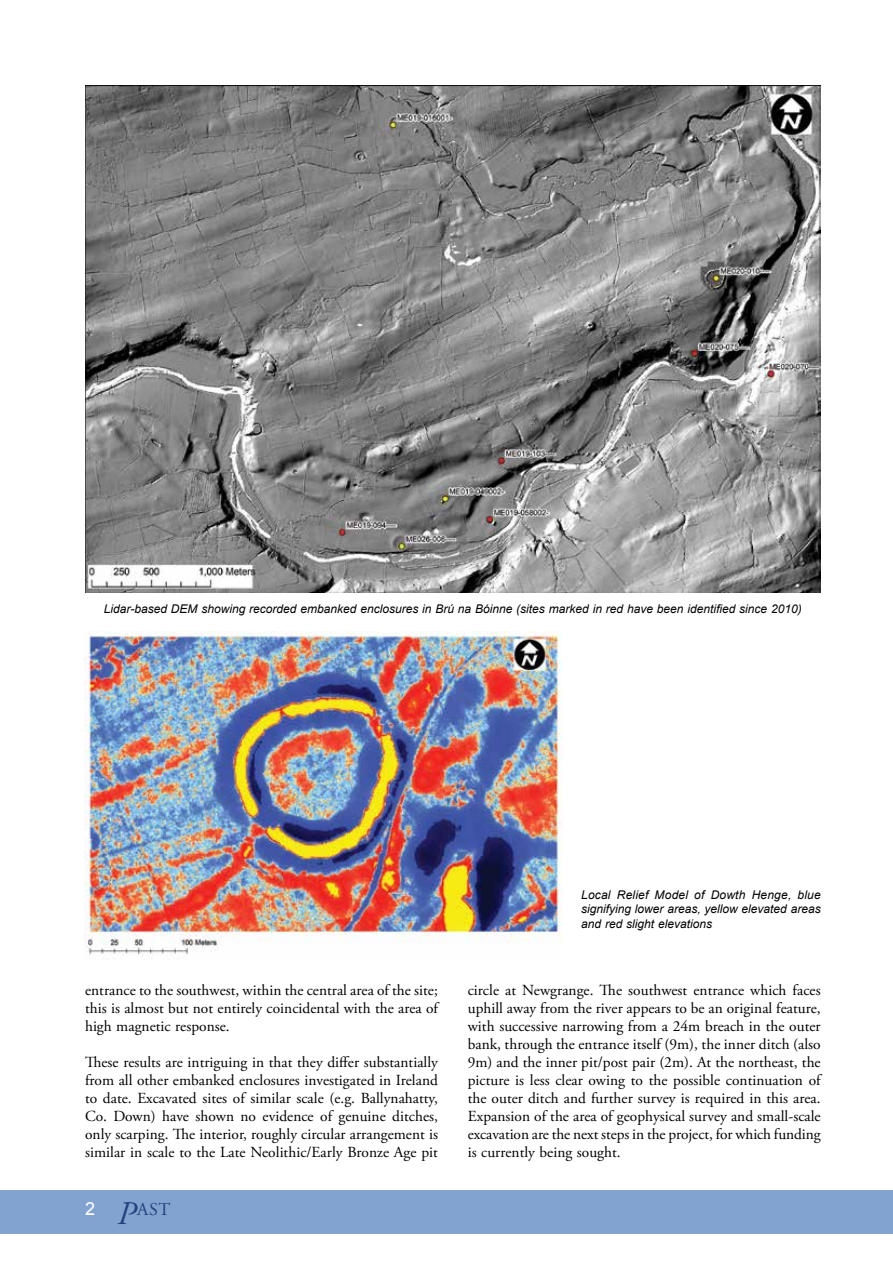
<style>
.page{position:relative;width:893px;height:1263px;background:#fff}
.page>*{position:absolute;margin:0;border:0;box-sizing:border-box;transform-origin:0 0}
.t1{font:18px "Adobe Garamond Pro";color:#21427c}
.t2{font:15.3px/18px "Adobe Garamond Pro";color:#000;text-align:justify}
.t3{font:italic 12px/14.4px "Arial";color:#000;text-align:justify}
.s1{font-family:"Arial";color:#fff}
.s2{font-style:italic;font-size:33px}
</style>
<div class="page">
<div style="left:0;top:1191px;width:893px;height:43px;background:#82a3d0"></div>
<img style="left:85px;top:85px;width:736px;height:507px">
<img style="left:85px;top:631px;width:477px;height:328px">
<p class="t3" style="left:104px;top:602px;width:699px">Lidar-based DEM showing recorded embanked enclosures in Brú na Bóinne (sites marked in red have been identified since 2010)</p>
<p class="t2" style="left:85px;top:981px;width:354px">entrance to the southwest, within the central area of the site; this is almost but not entirely coincidental with the area of high magnetic response.</p>
<p class="t2" style="left:85px;top:1053px;width:354px">These results are intriguing in that they differ substantially from all other embanked enclosures investigated in Ireland to date. Excavated sites of similar scale (e.g. Ballynahatty, Co. Down) have shown no evidence of genuine ditches, only scarping. The interior, roughly circular arrangement is similar in scale to the Late Neolithic/Early Bronze Age pit</p>
<p class="t1" style="left:85px;top:1198px;width:87px"><span class="s1">2</span> <span class="s2">P</span>AST</p>
<p class="t3" style="left:581px;top:887px;width:241px">Local Relief Model of Dowth Henge, blue signifying lower areas, yellow elevated areas and red slight elevations</p>
<p class="t2" style="left:468px;top:981px;width:354px">circle at Newgrange. The southwest entrance which faces uphill away from the river appears to be an original feature, with successive narrowing from a 24m breach in the outer bank, through the entrance itself (9m), the inner ditch (also 9m) and the inner pit/post pair (2m). At the northeast, the picture is less clear owing to the possible continuation of the outer ditch and further survey is required in this area.<br>Expansion of the area of geophysical survey and small-scale excavation are the next steps in the project, for which funding is currently being sought.</p>
</div>
